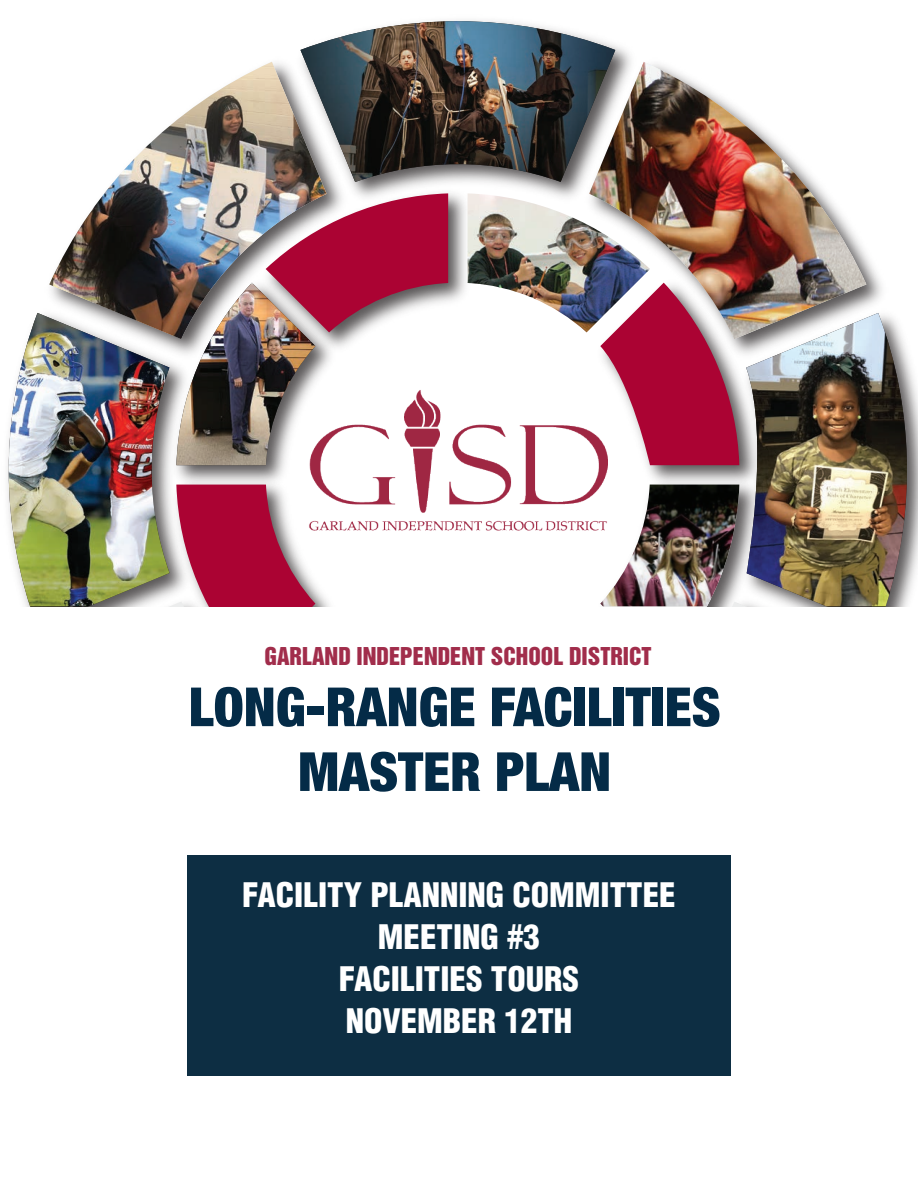
<style>
.page{position:relative;width:918px;height:1188px;background:#fff}
.page>*{position:absolute;margin:0;border:0;box-sizing:border-box;transform-origin:0 0}
.t1{font:900 condensed 54px "Helvetica Neue LT Std";color:#042b47}
.t2{font:900 condensed 33px "Helvetica LT Std";color:#fff}
.t3{font:22.5px "Helvetica Inserat LT Std";color:#a12d4b}
</style>
<div class="page">
<img style="left:342px;top:424px;width:248px;height:107px">
<img style="left:448px;top:209px;width:20px;height:92px">
<img style="left:196px;top:465px;width:126px;height:10px">
<svg style="left:315px;top:209px;width:133px;height:256px"></svg>
<img style="left:196px;top:475px;width:146px;height:56px">
<img style="left:590px;top:431px;width:146px;height:54px">
<svg style="left:600px;top:366px;width:136px;height:99px"></svg>
<img style="left:353px;top:45px;width:274px;height:164px">
<img style="left:579px;top:52px;width:303px;height:314px">
<img style="left:315px;top:182px;width:38px;height:184px">
<img style="left:170px;top:339px;width:26px;height:146px">
<svg style="left:589px;top:485px;width:11px;height:46px"></svg>
<svg style="left:170px;top:485px;width:157px;height:121px"></svg>
<img style="left:736px;top:303px;width:182px;height:303px">
<img style="left:300px;top:21px;width:315px;height:161px">
<img style="left:7px;top:313px;width:163px;height:293px">
<img style="left:468px;top:193px;width:121px;height:139px">
<img style="left:176px;top:339px;width:139px;height:126px">
<img style="left:600px;top:485px;width:139px;height:121px">
<img style="left:589px;top:62px;width:277px;height:277px">
<img style="left:746px;top:313px;width:170px;height:293px">
<img style="left:49px;top:62px;width:278px;height:277px">
<div style="left:187px;top:855px;width:544px;height:221px;background:#0d2e43"></div>
<p class="t3" style="left:265px;top:643px;width:388px">GARLAND INDEPENDENT SCHOOL DISTRICT</p>
<p class="t1" style="left:189px;top:674px;width:534px">LONG-RANGE FACILITIES</p>
<p class="t1" style="left:298px;top:738px;width:314px">MASTER PLAN</p>
<p class="t2" style="left:242px;top:874px;width:435px">FACILITY PLANNING COMMITTEE</p>
<p class="t2" style="left:378px;top:916px;width:164px">MEETING #3</p>
<p class="t2" style="left:339px;top:958px;width:241px">FACILITIES TOURS</p>
<p class="t2" style="left:346px;top:1000px;width:228px">NOVEMBER 12TH</p>
</div>
